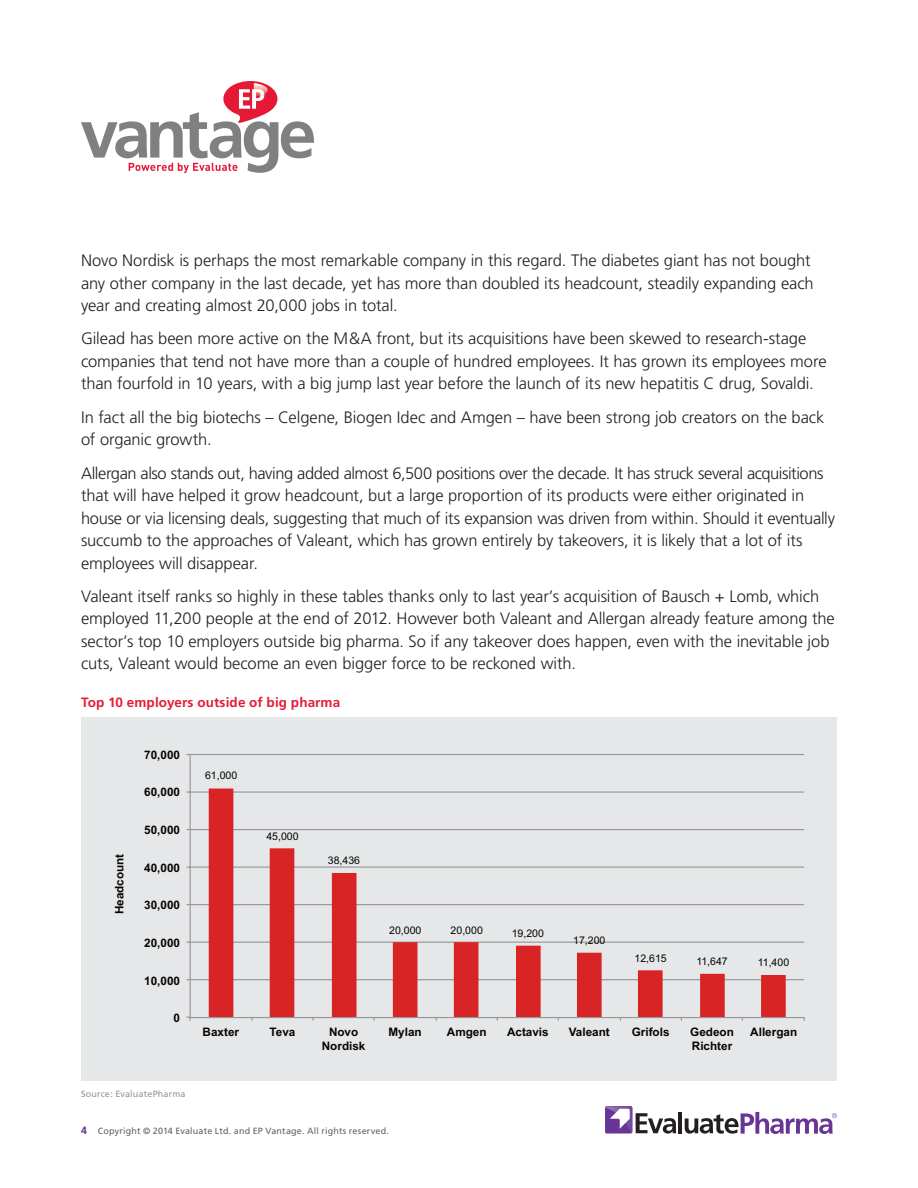
<style>
.page{position:relative;width:918px;height:1188px;background:#fff}
.page>*{position:absolute;margin:0;border:0;box-sizing:border-box;transform-origin:0 0}
.t1{font:300 16.5px/22.5px "Frutiger";letter-spacing:-.005em;color:#231f20}
.t2{font:700 13.5px "Frutiger";letter-spacing:.01em;color:#e31c38}
.t3{font:700 11.7px/14.1px "Arial";color:#040503;text-align:center}
.t4{font:10.5px "Arial";color:#040503}
.t5{font:9px "Frutiger";letter-spacing:.02em;color:#636366}
.t6{font:9px "Frutiger";letter-spacing:.02em;color:#939598}
.s1{font-weight:700;font-size:10.5px;color:#642d89}
</style>
<div class="page">
<hr style="left:678px;top:1112px;width:4px;height:21px;background:#231f20">
<svg style="left:605px;top:1106px;width:71px;height:28px"></svg>
<svg style="left:685px;top:1112px;width:152px;height:22px"></svg>
<svg style="left:81px;top:81px;width:233px;height:92px"></svg>
<div style="left:81px;top:718px;width:756px;height:363px;background:#e6e7e9"></div>
<hr style="left:190px;top:979px;width:614px;height:1px;background:#989898">
<hr style="left:190px;top:942px;width:614px;height:1px;background:#989898">
<hr style="left:190px;top:904px;width:614px;height:1px;background:#989898">
<hr style="left:190px;top:867px;width:614px;height:1px;background:#989898">
<hr style="left:190px;top:829px;width:614px;height:1px;background:#989898">
<hr style="left:190px;top:791px;width:614px;height:2px;background:#989898">
<hr style="left:190px;top:754px;width:614px;height:1px;background:#989898">
<svg style="left:209px;top:789px;width:577px;height:228px"></svg>
<hr style="left:190px;top:754px;width:1px;height:264px;background:#989898">
<hr style="left:190px;top:1017px;width:614px;height:1px;background:#989898">
<p class="t1" style="left:81px;top:249px;width:734px">Novo Nordisk is perhaps the most remarkable company in this regard. The diabetes giant has not bought any other company in the last decade, yet has more than doubled its headcount, steadily expanding each year and creating almost 20,000 jobs in total.</p>
<p class="t1" style="left:81px;top:328px;width:747px">Gilead has been more active on the M&amp;A front, but its acquisitions have been skewed to research-stage companies that tend not have more than a couple of hundred employees. It has grown its employees more than fourfold in 10 years, with a big jump last year before the launch of its new hepatitis C drug, Sovaldi.</p>
<p class="t1" style="left:81px;top:406px;width:745px">In fact all the big biotechs – Celgene, Biogen Idec and Amgen – have been strong job creators on the back of organic growth.</p>
<p class="t1" style="left:81px;top:462px;width:756px">Allergan also stands out, having added almost 6,500 positions over the decade. It has struck several acquisitions that will have helped it grow headcount, but a large proportion of its products were either originated in house or via licensing deals, suggesting that much of its expansion was driven from within. Should it eventually succumb to the approaches of Valeant, which has grown entirely by takeovers, it is likely that a lot of its employees will disappear.</p>
<p class="t1" style="left:81px;top:585px;width:755px">Valeant itself ranks so highly in these tables thanks only to last year’s acquisition of Bausch + Lomb, which employed 11,200 people at the end of 2012. However both Valeant and Allergan already feature among the sector’s top 10 employers outside big pharma. So if any takeover does happen, even with the inevitable job cuts, Valeant would become an even bigger force to be reckoned with.</p>
<p class="t2" style="left:81px;top:695px;width:261px">Top 10 employers outside of big pharma</p>
<p class="t3" style="left:144px;top:748px;width:37px">70,000</p>
<p class="t3" style="left:144px;top:786px;width:37px">60,000</p>
<p class="t3" style="left:113px;top:914px;width:62px;rotate:-90deg">Headcount</p>
<p class="t3" style="left:144px;top:823px;width:37px">50,000</p>
<p class="t3" style="left:144px;top:861px;width:37px">40,000</p>
<p class="t3" style="left:144px;top:899px;width:37px">30,000</p>
<p class="t3" style="left:144px;top:936px;width:37px">20,000</p>
<p class="t3" style="left:144px;top:974px;width:37px">10,000</p>
<p class="t3" style="left:174px;top:1011px;width:8px">0</p>
<p class="t6" style="left:81px;top:1088px;width:106px">Source: EvaluatePharma</p>
<p class="t4" style="left:205px;top:769px;width:34px">61,000</p>
<p class="t4" style="left:266px;top:829px;width:34px">45,000</p>
<p class="t4" style="left:328px;top:854px;width:34px">38,436</p>
<p class="t4" style="left:389px;top:923px;width:34px">20,000</p>
<p class="t4" style="left:451px;top:923px;width:34px">20,000</p>
<p class="t4" style="left:512px;top:926px;width:34px">19,200</p>
<p class="t4" style="left:573px;top:934px;width:34px">17,200</p>
<p class="t4" style="left:635px;top:951px;width:34px">12,615</p>
<p class="t4" style="left:696px;top:955px;width:33px">11,647</p>
<p class="t4" style="left:758px;top:956px;width:33px">11,400</p>
<p class="t3" style="left:203px;top:1026px;width:38px">Baxter</p>
<p class="t3" style="left:270px;top:1026px;width:27px">Teva</p>
<p class="t3" style="left:322px;top:1026px;width:45px">Novo<br>Nordisk</p>
<p class="t3" style="left:388px;top:1026px;width:35px">Mylan</p>
<p class="t3" style="left:447px;top:1026px;width:41px">Amgen</p>
<p class="t3" style="left:507px;top:1026px;width:43px">Actavis</p>
<p class="t3" style="left:569px;top:1026px;width:43px">Valeant</p>
<p class="t3" style="left:632px;top:1026px;width:39px">Grifols</p>
<p class="t3" style="left:690px;top:1026px;width:45px;text-align:left">Gedeon<br>Richter</p>
<p class="t3" style="left:750px;top:1026px;width:48px">Allergan</p>
<p class="t5" style="left:81px;top:1126px;width:310px"><span class="s1">4</span> Copyright © 2014 Evaluate Ltd. and EP Vantage. All rights reserved.</p>
</div>
